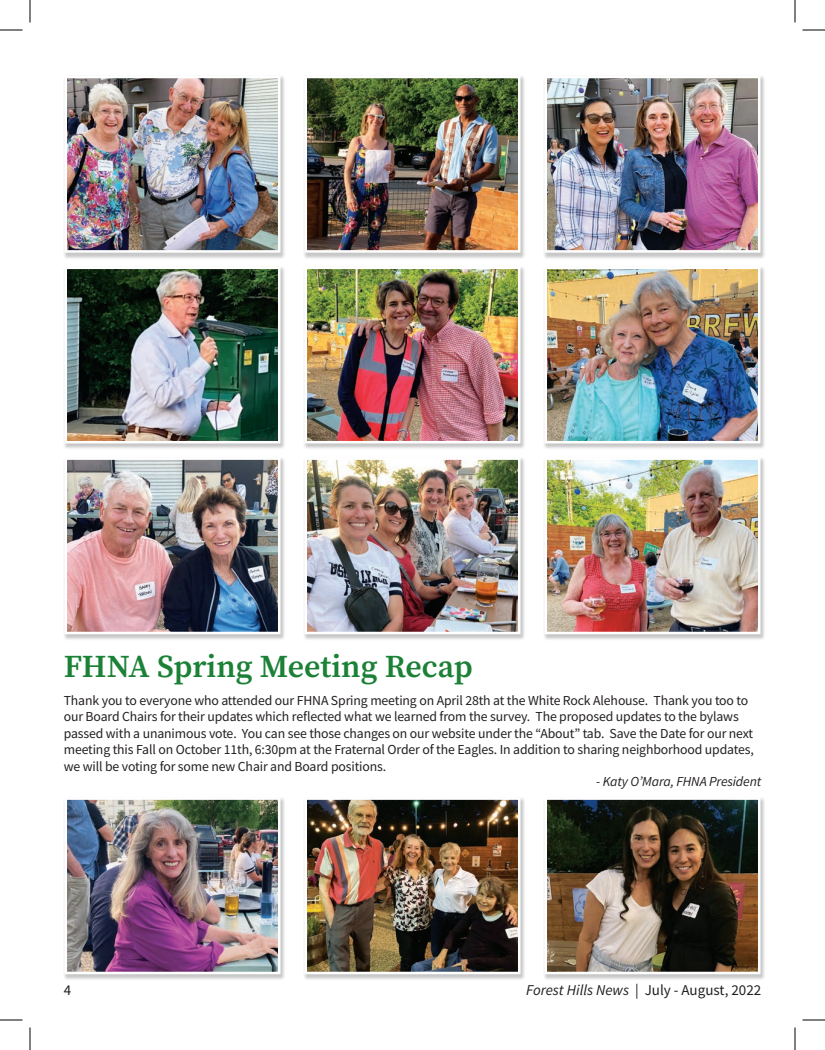
<style>
.page{position:relative;width:825px;height:1050px;background:#fff}
.page>*{position:absolute;margin:0;border:0;box-sizing:border-box;transform-origin:0 0}
.t1{font:600 31.88px "Source Serif Pro";color:#1b8136}
.t2{font:15px "Source Sans Pro";color:#231f20}
.t3{font:13.75px/16.5px "Source Sans Pro";letter-spacing:-.01em;color:#231f20}
.t4{font:italic 13.75px "Source Sans Pro";letter-spacing:-.01em;color:#231f20}
.s1{font-style:italic}
</style>
<div class="page">
<div style="left:63px;top:266px;width:223px;height:184px;background:#231f20;opacity:.25"></div>
<img style="left:68px;top:270px;width:209px;height:170px">
<div style="left:65px;top:267px;width:215px;height:176px;border:2px solid #fff"></div>
<div style="left:63px;top:75px;width:223px;height:184px;background:#231f20;opacity:.25"></div>
<img style="left:68px;top:79px;width:209px;height:171px">
<div style="left:65px;top:76px;width:215px;height:177px;border:2px solid #fff"></div>
<div style="left:63px;top:457px;width:223px;height:184px;background:#231f20;opacity:.25"></div>
<img style="left:68px;top:460px;width:209px;height:171px">
<div style="left:65px;top:457px;width:215px;height:177px;border:2px solid #fff"></div>
<div style="left:63px;top:797px;width:223px;height:184px;background:#231f20;opacity:.25"></div>
<img style="left:68px;top:800px;width:209px;height:171px">
<div style="left:65px;top:797px;width:215px;height:177px;border:2px solid #fff"></div>
<div style="left:303px;top:266px;width:223px;height:184px;background:#231f20;opacity:.25"></div>
<img style="left:308px;top:270px;width:209px;height:170px">
<div style="left:305px;top:267px;width:215px;height:176px;border:2px solid #fff"></div>
<div style="left:303px;top:75px;width:223px;height:184px;background:#231f20;opacity:.25"></div>
<img style="left:308px;top:79px;width:209px;height:171px">
<div style="left:305px;top:76px;width:215px;height:177px;border:2px solid #fff"></div>
<div style="left:303px;top:457px;width:223px;height:184px;background:#231f20;opacity:.25"></div>
<img style="left:308px;top:460px;width:209px;height:171px">
<div style="left:305px;top:457px;width:215px;height:177px;border:2px solid #fff"></div>
<div style="left:303px;top:797px;width:223px;height:184px;background:#231f20;opacity:.25"></div>
<img style="left:308px;top:800px;width:209px;height:171px">
<div style="left:305px;top:797px;width:215px;height:177px;border:2px solid #fff"></div>
<div style="left:543px;top:266px;width:223px;height:184px;background:#231f20;opacity:.25"></div>
<img style="left:548px;top:270px;width:209px;height:170px">
<div style="left:545px;top:267px;width:215px;height:176px;border:2px solid #fff"></div>
<div style="left:543px;top:75px;width:223px;height:184px;background:#231f20;opacity:.25"></div>
<img style="left:548px;top:79px;width:209px;height:171px">
<div style="left:545px;top:76px;width:215px;height:177px;border:2px solid #fff"></div>
<div style="left:543px;top:457px;width:223px;height:184px;background:#231f20;opacity:.25"></div>
<img style="left:548px;top:460px;width:209px;height:171px">
<div style="left:545px;top:457px;width:215px;height:177px;border:2px solid #fff"></div>
<div style="left:543px;top:797px;width:223px;height:184px;background:#231f20;opacity:.25"></div>
<img style="left:548px;top:800px;width:209px;height:171px">
<div style="left:545px;top:797px;width:215px;height:177px;border:2px solid #fff"></div>
<svg style="left:0;top:29px;width:22px;height:2px"></svg>
<svg style="left:802px;top:29px;width:23px;height:2px"></svg>
<svg style="left:0;top:1019px;width:22px;height:2px"></svg>
<svg style="left:802px;top:1019px;width:23px;height:2px"></svg>
<svg style="left:29px;top:0;width:2px;height:22px"></svg>
<svg style="left:29px;top:1028px;width:2px;height:22px"></svg>
<svg style="left:794px;top:0;width:2px;height:22px"></svg>
<svg style="left:794px;top:1028px;width:2px;height:22px"></svg>
<p class="t1" style="left:64px;top:644px;width:410px">FHNA Spring Meeting Recap</p>
<p class="t3" style="left:64px;top:692px;width:692px">Thank you to everyone who attended our FHNA Spring meeting on April 28th at the White Rock Alehouse. Thank you too to our Board Chairs for their updates which reflected what we learned from the survey. The proposed updates to the bylaws passed with a unanimous vote. You can see those changes on our website under the “About” tab. Save the Date for our next meeting this Fall on October 11th, 6:30pm at the Fraternal Order of the Eagles. In addition to sharing neighborhood updates, we will be voting for some new Chair and Board positions.</p>
<p class="t4" style="left:596px;top:772px;width:167px">- Katy O’Mara, FHNA President</p>
<p class="t2" style="left:64px;top:981px;width:9px">4</p>
<p class="t2" style="left:526px;top:981px;width:237px"><span class="s1">Forest Hills News</span> | July - August, 2022</p>
</div>
